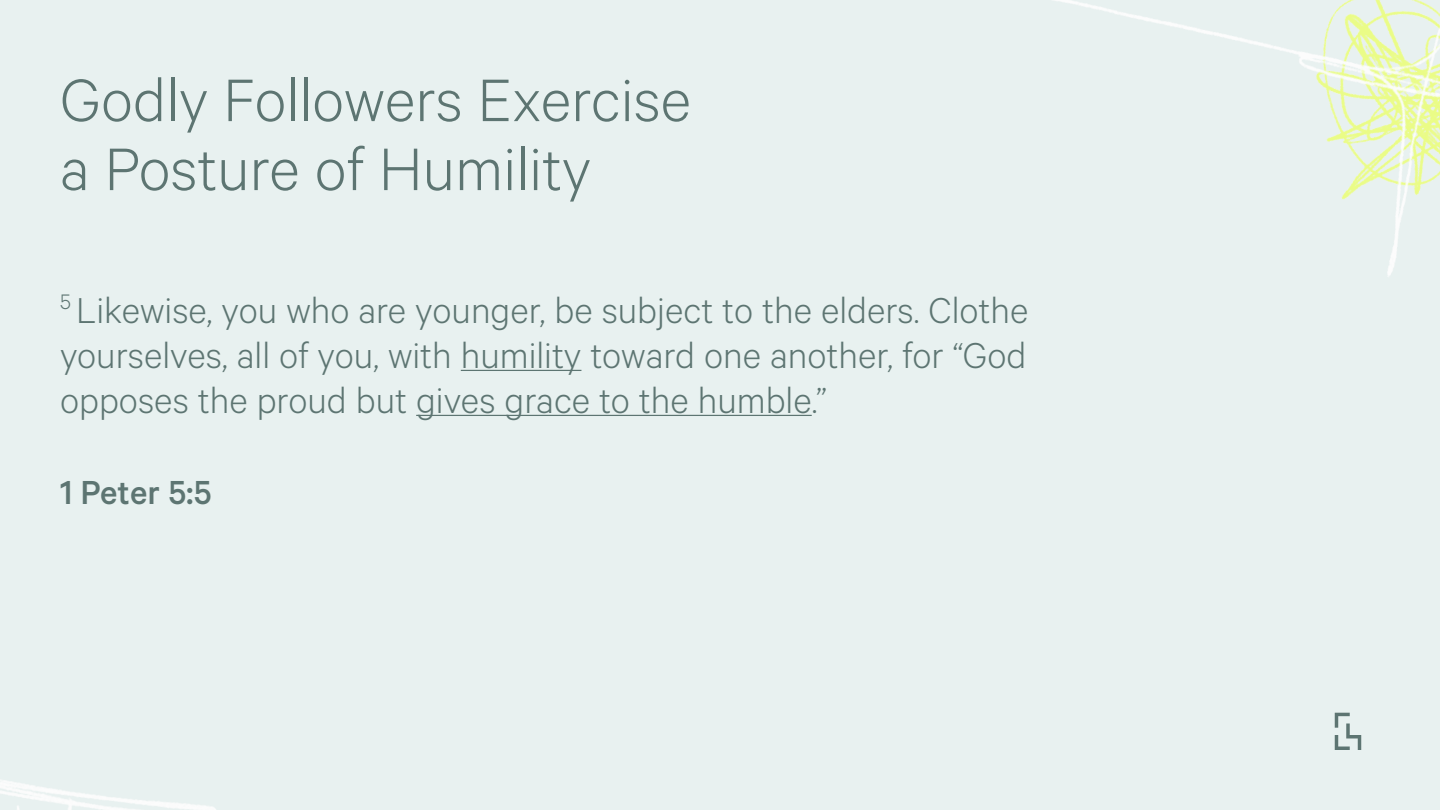
<style>
.page{position:relative;width:1440px;height:810px;background:#e8f1f0}
.page>*{position:absolute;margin:0;border:0;box-sizing:border-box;transform-origin:0 0}
.t1{font:300 67.5px/69px "Calibre";color:#5d7572}
.t2{font:300 40.5px/45px "Calibre";color:#5d7572;text-align:justify}
.t3{font:500 37.5px "Calibre";color:#5d7572}
</style>
<div class="page">
<img style="left:0;top:780px;width:216px;height:30px">
<svg style="left:1335px;top:713px;width:26px;height:37px"></svg>
<img style="left:1054px;top:0;width:386px;height:277px">
<hr style="left:461px;top:370px;width:120px;height:1px;background:#5d7572">
<hr style="left:416px;top:415px;width:396px;height:1px;background:#5d7572">
<h1 class="t1" style="left:60px;top:63px;width:633px">Godly Followers Exercise a Posture of Humility</h1>
<p class="t2" style="left:60px;top:286px;width:970px"><sup>5</sup> Likewise, you who are younger, be subject to the elders. Clothe yourselves, all of you, with humility toward one another, for “God opposes the proud but gives grace to the humble.”</p>
<p class="t3" style="left:60px;top:471px;width:153px">1 Peter 5:5</p>
</div>
